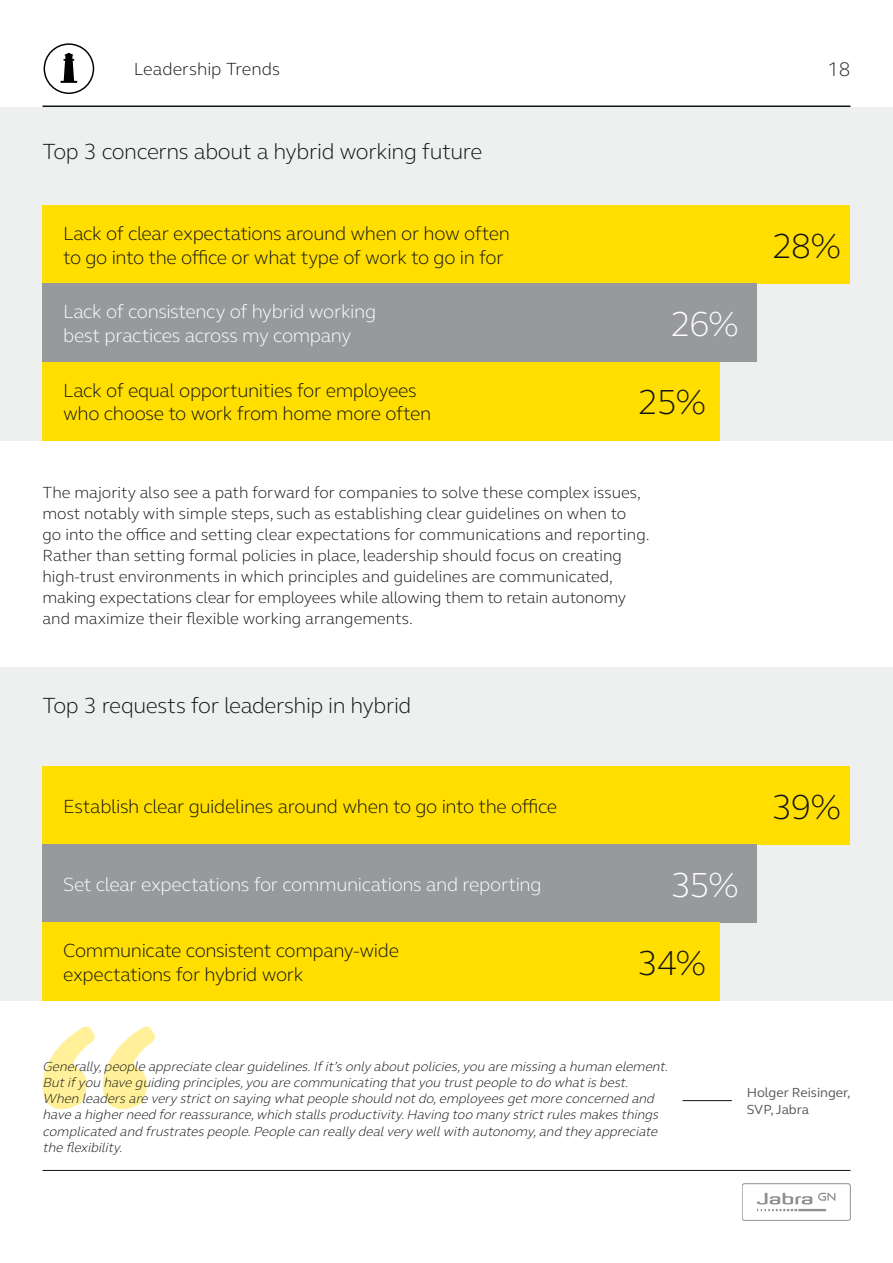
<style>
.page{position:relative;width:893px;height:1263px;background:#fff}
.page>*{position:absolute;margin:0;border:0;box-sizing:border-box;transform-origin:0 0}
.t1{font:300 35.7px "GN Elliot";letter-spacing:-.04em;color:#101314}
.t2{font:300 35.7px "GN Elliot";color:#fff}
.t3{font:300 22.5px "GN Elliot";letter-spacing:-.02em;color:#101314}
.t4{font:300 20.1px "GN Elliot";color:#231f20}
.t5{font:300 19.5px/23.4px "GN Elliot";letter-spacing:-.02em;color:#101314}
.t6{font:300 19.5px/23.4px "GN Elliot";letter-spacing:-.02em;color:#fff}
.t7{font:300 18px "GN Elliot";color:#101314}
.t8{font:300 16.5px/21px "GN Elliot";color:#101314}
.t9{font:italic 300 13.5px/16.2px "GN Elliot";color:#101314}
.t10{font:13.5px/17px "GN Elliot";color:#545959}
</style>
<div class="page">
<div style="left:0;top:668px;width:893px;height:333px;background:#eeefef"></div>
<div style="left:0;top:107px;width:893px;height:333px;background:#eeefef"></div>
<div style="left:44px;top:43px;width:50px;height:51px;border:1px solid #000;border-radius:50%"></div>
<svg style="left:61px;top:53px;width:16px;height:30px"></svg>
<hr style="left:43px;top:105px;width:807px;height:2px;background:#101314">
<div style="left:43px;top:205px;width:807px;height:79px;background:#ffde00"></div>
<div style="left:43px;top:766px;width:807px;height:78px;background:#ffde00"></div>
<div style="left:43px;top:284px;width:714px;height:78px;background:#97999d"></div>
<div style="left:43px;top:844px;width:714px;height:78px;background:#97999d"></div>
<div style="left:43px;top:362px;width:677px;height:78px;background:#ffde00"></div>
<div style="left:43px;top:922px;width:677px;height:79px;background:#ffde00"></div>
<svg style="left:43px;top:1026px;width:112px;height:84px"></svg>
<hr style="left:682px;top:1100px;width:50px;height:1px;background:#101314">
<div style="left:742px;top:1183px;width:108px;height:37px;border:1px solid #231f20;border-radius:2px"></div>
<svg style="left:757px;top:1193px;width:55px;height:18px"></svg>
<hr style="left:798px;top:1209px;width:28px;height:2px;background:#231f20">
<svg style="left:818px;top:1193px;width:17px;height:8px"></svg>
<hr style="left:43px;top:1170px;width:807px;height:1px;background:#101314">
<p class="t7" style="left:134px;top:57px;width:148px">Leadership Trends</p>
<h2 class="t3" style="left:43px;top:136px;width:441px">Top 3 concerns about a hybrid working future</h2>
<p class="t5" style="left:63px;top:221px;width:448px">Lack of clear expectations around when or how often to go into the office or what type of work to go in for</p>
<p class="t6" style="left:63px;top:299px;width:314px">Lack of consistency of hybrid working best practices across my company</p>
<p class="t5" style="left:63px;top:378px;width:370px">Lack of equal opportunities for employees who choose to work from home more often</p>
<h1 class="t2" style="left:670px;top:300px;width:70px">26%</h1>
<h1 class="t1" style="left:638px;top:378px;width:70px">25%</h1>
<p class="t8" style="left:43px;top:481px;width:609px">The majority also see a path forward for companies to solve these complex issues, most notably with simple steps, such as establishing clear guidelines on when to<br>go into the office and setting clear expectations for communications and reporting.<br>Rather than setting formal policies in place, leadership should focus on creating high-trust environments in which principles and guidelines are communicated, making expectations clear for employees while allowing them to retain autonomy and maximize their flexible working arrangements.</p>
<h2 class="t3" style="left:43px;top:691px;width:370px">Top 3 requests for leadership in hybrid</h2>
<p class="t5" style="left:63px;top:793px;width:496px">Establish clear guidelines around when to go into the office</p>
<p class="t6" style="left:63px;top:872px;width:480px">Set clear expectations for communications and reporting</p>
<p class="t5" style="left:63px;top:938px;width:337px">Communicate consistent company-wide expectations for hybrid work</p>
<h1 class="t2" style="left:671px;top:861px;width:70px">35%</h1>
<h1 class="t1" style="left:637px;top:939px;width:70px">34%</h1>
<p class="t4" style="left:827px;top:56px;width:25px">18</p>
<h1 class="t1" style="left:772px;top:222px;width:71px">28%</h1>
<h1 class="t1" style="left:772px;top:782px;width:71px">39%</h1>
<p class="t9" style="left:43px;top:1058px;width:631px">Generally,people appreciate clearguidelines.Ifit’sonlyaboutpolicies,you are missing a human element.<br>Butifyou have guiding principles,you are communicating thatyou trustpeople to do whatisbest.<br>When leadersare verystricton saying whatpeople should notdo,employeesgetmore concerned and have a higherneed forreassurance,which stallsproductivity.Having too manystrictrulesmakesthings complicated and frustratespeople.People can reallydealverywellwith autonomy,and theyappreciate the flexibility.</p>
<p class="t10" style="left:747px;top:1084px;width:105px">Holger Reisinger,<br>SVP, Jabra</p>
</div>
